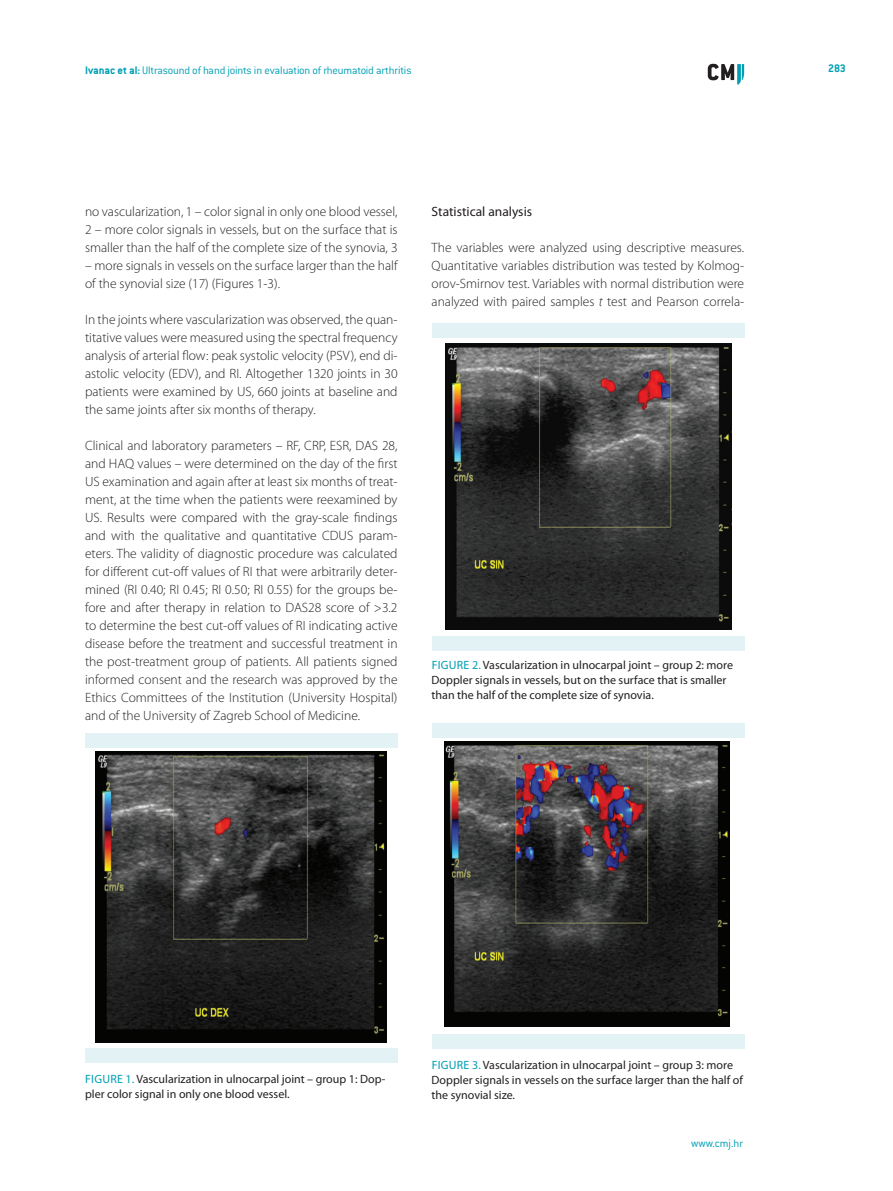
<style>
.page{position:relative;width:893px;height:1191px;background:#fff}
.page>*{position:absolute;margin:0;border:0;box-sizing:border-box;transform-origin:0 0}
.t1{font:300 13.5px/18px "Myriad Pro";color:#231f20;text-align:justify}
.t2{font:13.5px "Myriad Pro";color:#231f20}
.t3{font:12px/15px "Myriad Pro";color:#231f20}
.t4{font:300 12px "ITC Conduit LTCE";letter-spacing:-.015em;color:#009fb4}
.t5{font:700 12px "ITC Conduit LTCE";color:#009fb4}
.s1{font-weight:700}
.s2{font-style:italic}
.s3{color:#009fb4}
</style>
<div class="page">
<svg style="left:708px;top:64px;width:36px;height:21px"></svg>
<img style="left:96px;top:751px;width:290px;height:291px">
<div style="left:85px;top:732px;width:313px;height:15px;background:#e2f2f5"></div>
<div style="left:85px;top:1048px;width:313px;height:15px;background:#e2f2f5"></div>
<img style="left:445px;top:343px;width:286px;height:286px">
<div style="left:432px;top:323px;width:312px;height:15px;background:#e2f2f5"></div>
<div style="left:432px;top:636px;width:312px;height:14px;background:#e2f2f5"></div>
<img style="left:445px;top:742px;width:285px;height:284px">
<div style="left:432px;top:723px;width:312px;height:14px;background:#e2f2f5"></div>
<div style="left:432px;top:1034px;width:312px;height:15px;background:#e2f2f5"></div>
<p class="t4" style="left:85px;top:63px;width:328px"><span class="s1">Ivanac et al:</span> Ultrasound of hand joints in evaluation of rheumatoid arthritis</p>
<p class="t5" style="left:828px;top:61px;width:19px">283</p>
<p class="t1" style="left:85px;top:202px;width:314px">no vascularization, 1 – color signal in only one blood vessel, 2 – more color signals in vessels, but on the surface that is smaller than the half of the complete size of the synovia, 3</p>
<p class="t1" style="left:85px;top:256px;width:314px">– more signals in vessels on the surface larger than the half of the synovial size (17) (Figures 1-3).</p>
<p class="t1" style="left:85px;top:310px;width:314px">In the joints where vascularization was observed, the quan&shy;titative values were measured using the spectral frequency analysis of arterial flow: peak systolic velocity (PSV), end di&shy;astolic velocity (EDV), and RI. Altogether 1320 joints in 30 patients were examined by US, 660 joints at baseline and the same joints after six months of therapy.</p>
<p class="t1" style="left:85px;top:436px;width:314px">Clinical and laboratory parameters – RF, CRP, ESR, DAS 28, and HAQ values – were determined on the day of the first US examination and again after at least six months of treat&shy;ment, at the time when the patients were reexamined by US. Results were compared with the gray-scale findings and with the qualitative and quantitative CDUS param&shy;eters. The validity of diagnostic procedure was calculated for different cut-off values of RI that were arbitrarily deter&shy;mined (RI 0.40; RI 0.45; RI 0.50; RI 0.55) for the groups be&shy;fore and after therapy in relation to DAS28 score of &gt;3.2 to determine the best cut-off values of RI indicating active disease before the treatment and successful treatment in the post-treatment group of patients. All patients signed informed consent and the research was approved by the Ethics Committees of the Institution (University Hospital) and of the University of Zagreb School of Medicine.</p>
<p class="t2" style="left:432px;top:203px;width:102px">Statistical analysis</p>
<p class="t1" style="left:432px;top:238px;width:314px">The variables were analyzed using descriptive measures.<br>Quantitative variables distribution was tested by Kolmog&shy;orov-Smirnov test. Variables with normal distribution were analyzed with paired samples <span class="s2">t</span> test and Pearson correla-</p>
<p class="t3" style="left:432px;top:657px;width:303px"><span class="s3">Fig ure 2.</span> Vascularization in ulnocarpal joint – group 2: more<br>Doppler signals in vessels, but on the surface that is smaller than the half of the complete size of synovia.</p>
<p class="t3" style="left:85px;top:1070px;width:302px"><span class="s3">Fig ure 1.</span> Vascularization in ulnocarpal joint – group 1: Dop&shy;pler color signal in only one blood vessel.</p>
<p class="t3" style="left:432px;top:1057px;width:313px"><span class="s3">Fig ure 3.</span> Vascularization in ulnocarpal joint – group 3: more<br>Doppler signals in vessels on the surface larger than the half of the synovial size.</p>
<p class="t4" style="left:691px;top:1136px;width:54px">www.cmj.hr</p>
</div>
